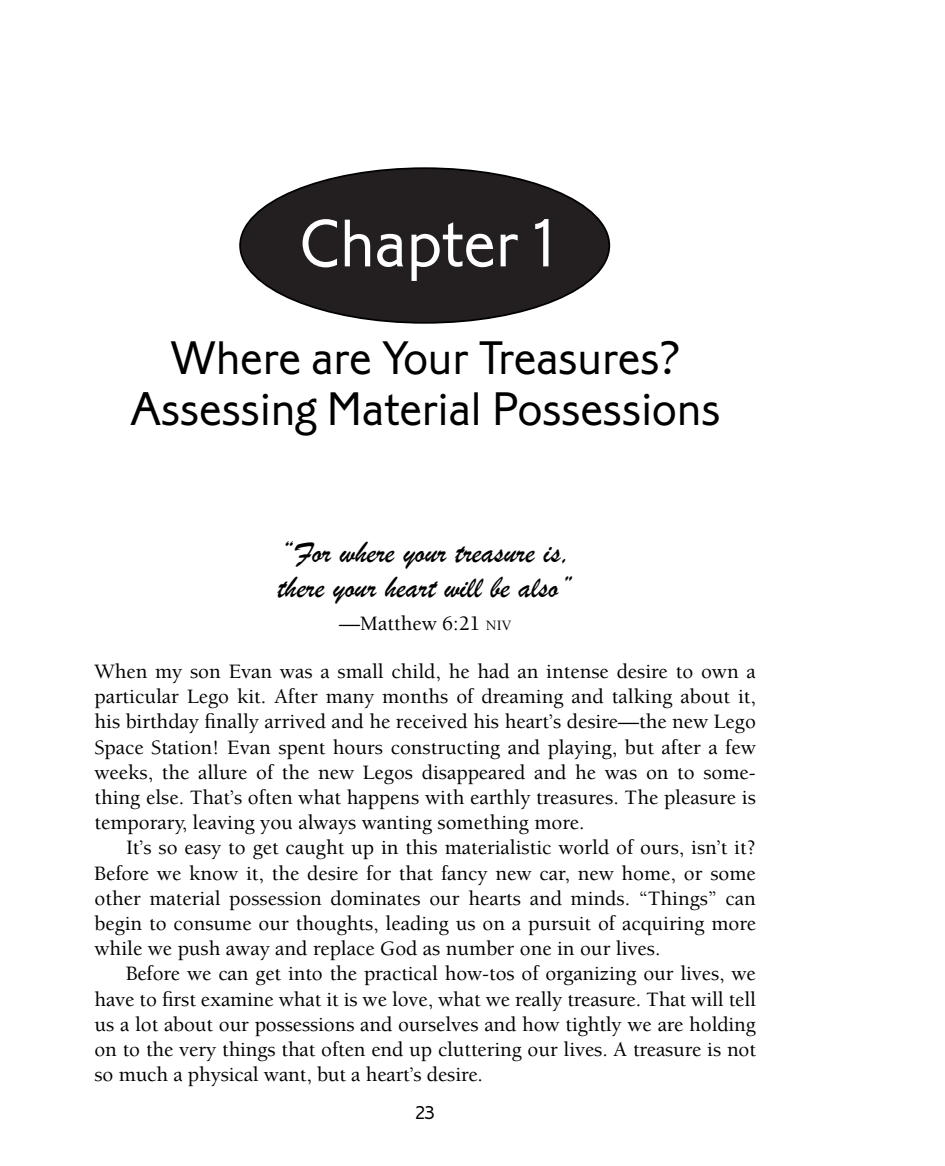
<style>
.page{position:relative;width:945px;height:1166px;background:#fff}
.page>*{position:absolute;margin:0;border:0;box-sizing:border-box;transform-origin:0 0}
.t1{font:300 70px "Corinthian Std";color:#fff}
.t2{font:300 49px/50.8px "Corinthian Std";color:#000;text-align:center}
.t3{font:31.5px/35px "Brush Script MT Italic";color:#000}
.t4{font:500 21px/25.2px "Berkeley";color:#000;text-align:justify}
.t5{font:300 19.25px "Corinthian Std";color:#000}
.s1{font-size:14.7px}
</style>
<div class="page">
<div style="left:240px;top:168px;width:369px;height:155px;background:#231f20;border-radius:50%"></div>
<h1 class="t1" style="left:300px;top:203px;width:257px">Chapter 1</h1>
<h2 class="t2" style="left:130px;top:333px;width:592px">Where are Your Treasures?<br>Assessing Material Possessions</h2>
<h3 class="t3" style="left:277px;top:533px;width:297px">“For where your treasure is, there your heart will be also”</h3>
<p class="t4" style="left:339px;top:611px;width:173px">—Matthew 6:21 <span class="s1">niv</span></p>
<p class="t4" style="left:94px;top:659px;width:663px">When my son Evan was a small child, he had an intense desire to own a particular Lego kit. After many months of dreaming and talking about it, his birthday finally arrived and he received his heart’s desire—the new Lego Space Station! Evan spent hours constructing and playing, but after a few weeks, the allure of the new Legos disappeared and he was on to some&shy;thing else. That’s often what happens with earthly treasures. The pleasure is temporary, leaving you always wanting something more.</p>
<p class="t4" style="left:94px;top:835px;width:663px;text-indent:32px">It’s so easy to get caught up in this materialistic world of ours, isn’t it?<br>Before we know it, the desire for that fancy new car, new home, or some other material possession dominates our hearts and minds. “Things” can begin to consume our thoughts, leading us on a pursuit of acquiring more while we push away and replace God as number one in our lives.</p>
<p class="t4" style="left:94px;top:961px;width:663px;text-indent:32px">Before we can get into the practical how-tos of organizing our lives, we have to first examine what it is we love, what we really treasure. That will tell us a lot about our possessions and ourselves and how tightly we are holding on to the very things that often end up cluttering our lives. A treasure is not so much a physical want, but a heart’s desire.</p>
<p class="t5" style="left:416px;top:1101px;width:20px">23</p>
</div>
